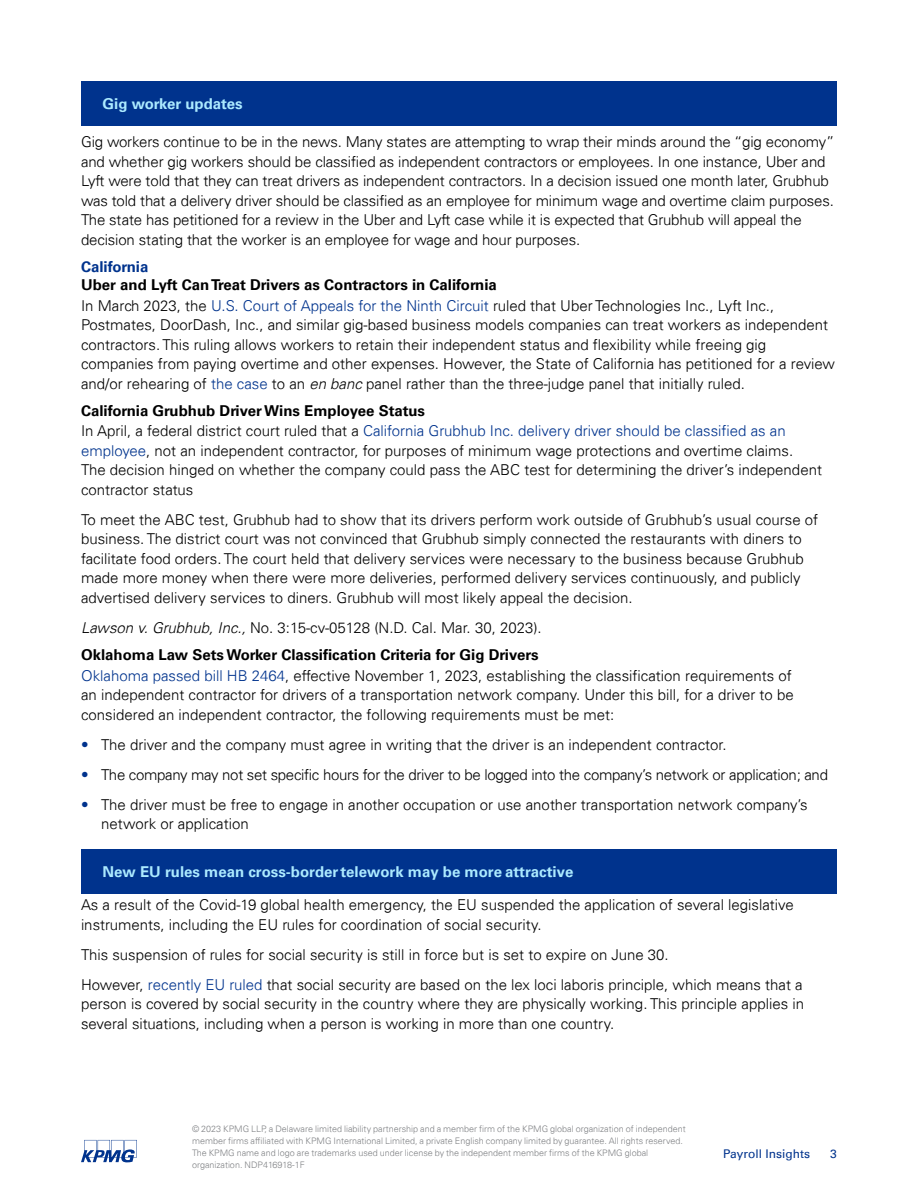
<style>
.page{position:relative;width:918px;height:1188px;background:#fff}
.page>*{position:absolute;margin:0;border:0;box-sizing:border-box;transform-origin:0 0}
.t1{font:300 15px/19.5px "Univers 45";color:#000}
.t2{font:700 15px "Univers 65";color:#000}
.t3{font:300 15px "Univers 45";letter-spacing:-.02em;color:#000}
.t4{font:700 15px "Univers 65";color:#aceaff}
.t5{font:700 15px "Univers 65";color:#00338d}
.t6{font:12px "Univers 55 Roman";color:#00338d}
.t7{font:300 9px/12px "Univers 45";color:#808285}
.s1{color:#00338d}
.s2{font-style:italic}
</style>
<div class="page">
<div style="left:81px;top:81px;width:756px;height:45px;background:#00338d"></div>
<div style="left:81px;top:849px;width:756px;height:45px;background:#00338d"></div>
<svg style="left:81px;top:1140px;width:56px;height:22px"></svg>
<p class="t4" style="left:103px;top:95px;width:141px">Gig worker updates</p>
<p class="t1" style="left:81px;top:132px;width:755px">Gig workers continue to be in the news. Many states are attempting to wrap their minds around the “gig economy” and whether gig workers should be classified as independent contractors or employees. In one instance, Uber and Lyft were told that they can treat drivers as independent contractors. In a decision issued one month later, Grubhub was told that a delivery driver should be classified as an employee for minimum wage and overtime claim purposes.<br>The state has petitioned for a review in the Uber and Lyft case while it is expected that Grubhub will appeal the decision stating that the worker is an employee for wage and hour purposes.</p>
<p class="t5" style="left:81px;top:257px;width:69px">California</p>
<p class="t2" style="left:81px;top:275px;width:417px">Uber and Lyft Can Treat Drivers as Contractors in California</p>
<p class="t1" style="left:81px;top:295px;width:756px">In March 2023, the <span class="s1">U.S. Court of Appeals for the Ninth Circuit</span> ruled that Uber Technologies Inc., Lyft Inc., Postmates, DoorDash, Inc., and similar gig-based business models companies can treat workers as independent contractors. This ruling allows workers to retain their independent status and flexibility while freeing gig companies from paying overtime and other expenses. However, the State of California has petitioned for a review and/or rehearing of <span class="s1">the case</span> to an <span class="s2">en banc</span> panel rather than the three-judge panel that initially ruled.</p>
<p class="t2" style="left:81px;top:401px;width:346px">California Grubhub Driver Wins Employee Status</p>
<p class="t1" style="left:81px;top:421px;width:743px">In April, a federal district court ruled that a <span class="s1">California Grubhub Inc. delivery driver should be classified as an employee</span>, not an independent contractor, for purposes of minimum wage protections and overtime claims.<br>The decision hinged on whether the company could pass the ABC test for determining the driver’s independent contractor status</p>
<p class="t1" style="left:81px;top:510px;width:739px">To meet the ABC test, Grubhub had to show that its drivers perform work outside of Grubhub’s usual course of business. The district court was not convinced that Grubhub simply connected the restaurants with diners to facilitate food orders. The court held that delivery services were necessary to the business because Grubhub made more money when there were more deliveries, performed delivery services continuously, and publicly advertised delivery services to diners. Grubhub will most likely appeal the decision.</p>
<p class="t1" style="left:81px;top:618px;width:462px"><span class="s2">Lawson v. Grubhub, Inc.,</span> No. 3:15-cv-05128 (N.D. Cal. Mar. 30, 2023).</p>
<p class="t2" style="left:81px;top:646px;width:459px">Oklahoma Law Sets Worker Classification Criteria for Gig Drivers</p>
<p class="t1" style="left:81px;top:666px;width:714px"><span class="s1">Oklahoma passed bill HB 2464</span>, effective November 1, 2023, establishing the classification requirements of an independent contractor for drivers of a transportation network company. Under this bill, for a driver to be considered an independent contractor, the following requirements must be met:</p>
<p class="t1" style="left:81px;top:735px;width:647px"><span class="s1">•</span> The driver and the company must agree in writing that the driver is an independent contractor.</p>
<p class="t3" style="left:81px;top:766px;width:749px"><span class="s1">•</span> The company may not set specific hours for the driver to be logged into the company’s network or application; and</p>
<p class="t1" style="left:101px;top:795px;width:708px;text-indent:-20px"><span class="s1">•</span> The driver must be free to engage in another occupation or use another transportation network company’s network or application</p>
<p class="t4" style="left:103px;top:863px;width:472px">New EU rules mean cross-border telework may be more attractive</p>
<p class="t1" style="left:81px;top:895px;width:714px">As a result of the Covid-19 global health emergency, the EU suspended the application of several legislative instruments, including the EU rules for coordination of social security.</p>
<p class="t1" style="left:81px;top:940px;width:723px;line-height:30px">This suspension of rules for social security is still in force but is set to expire on June 30.<br>However, <span class="s1">recently EU ruled</span> that social security are based on the lex loci laboris principle, which means that a</p>
<p class="t1" style="left:81px;top:994px;width:725px">person is covered by social security in the country where they are physically working. This principle applies in several situations, including when a person is working in more than one country.</p>
<p class="t7" style="left:192px;top:1123px;width:495px">© 2023 KPMG LLP, a Delaware limited liability partnership and a member firm of the KPMG global organization of independent member firms affiliated with KPMG International Limited, a private English company limited by guarantee. All rights reserved.<br>The KPMG name and logo are trademarks used under license by the independent member firms of the KPMG global organization. NDP416918-1F</p>
<p class="t6" style="left:723px;top:1147px;width:88px">Payroll Insights</p>
<p class="t6" style="left:830px;top:1147px;width:8px">3</p>
</div>
